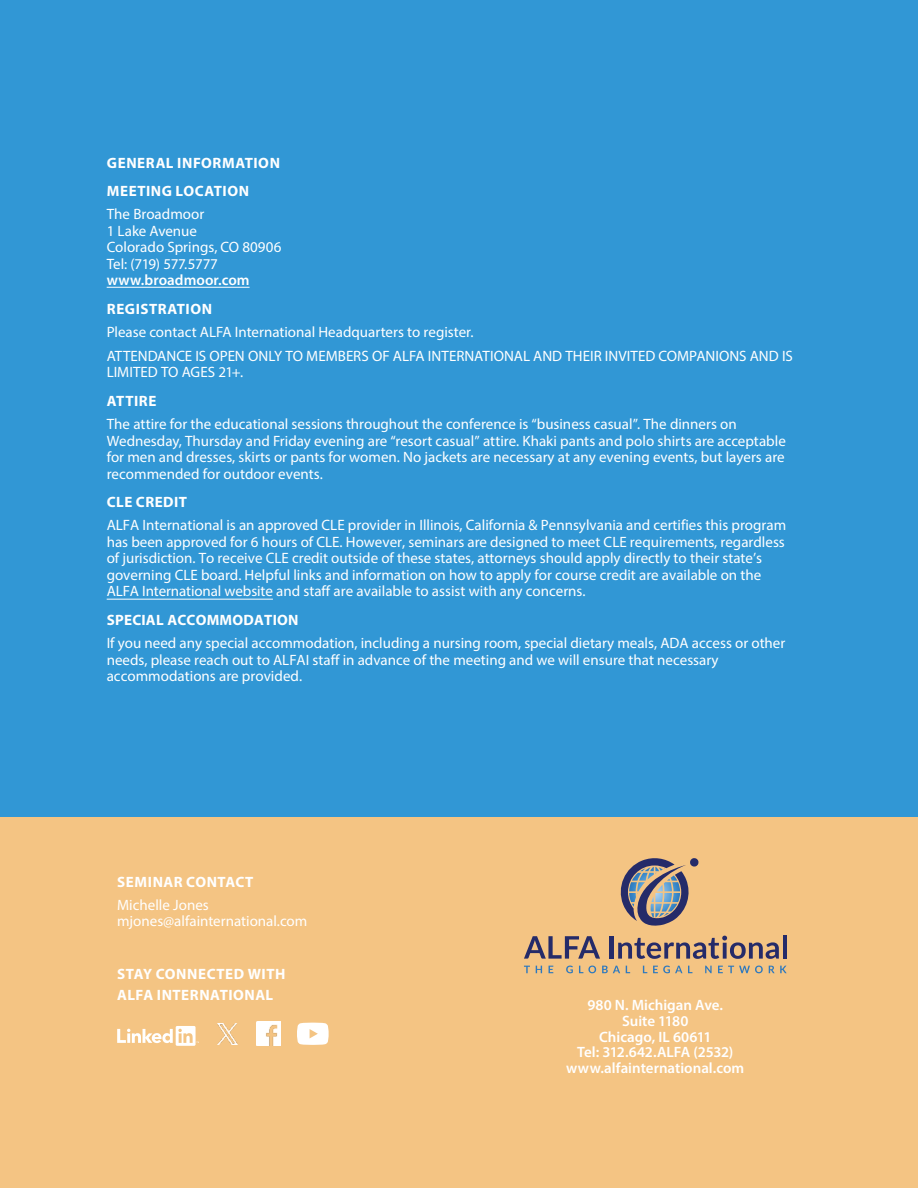
<style>
.page{position:relative;width:918px;height:1188px;background:#fff}
.page>*{position:absolute;margin:0;border:0;box-sizing:border-box;transform-origin:0 0}
.t1{font:15px/16.5px "Myriad Pro";color:#fff}
.t2{font:700 15px/27.8px "Myriad Pro";letter-spacing:.03em;color:#fff}
.t3{font:600 15px/15.8px "Myriad Pro";color:#fff;text-align:center}
</style>
<div class="page">
<div style="left:0;top:0;width:918px;height:818px;background:#3197d5"></div>
<div style="left:0;top:818px;width:918px;height:370px;background:#f4c483"></div>
<hr style="left:107px;top:599px;width:166px;height:1px;background:#fff">
<hr style="left:107px;top:287px;width:143px;height:1px;background:#fff">
<svg style="left:117px;top:1026px;width:82px;height:20px"></svg>
<img style="left:218px;top:1024px;width:20px;height:20px">
<img style="left:256px;top:1021px;width:25px;height:25px">
<svg style="left:297px;top:1023px;width:32px;height:22px"></svg>
<svg style="left:620px;top:858px;width:79px;height:68px"></svg>
<svg style="left:524px;top:936px;width:76px;height:23px"></svg>
<hr style="left:610px;top:936px;width:4px;height:23px;background:#252b69">
<svg style="left:618px;top:936px;width:161px;height:23px"></svg>
<hr style="left:783px;top:936px;width:4px;height:23px;background:#252b69">
<svg style="left:524px;top:966px;width:6px;height:7px"></svg>
<svg style="left:536px;top:966px;width:6px;height:7px"></svg>
<svg style="left:549px;top:966px;width:4px;height:7px"></svg>
<svg style="left:566px;top:966px;width:7px;height:7px"></svg>
<svg style="left:579px;top:966px;width:17px;height:7px"></svg>
<svg style="left:602px;top:966px;width:18px;height:7px"></svg>
<svg style="left:626px;top:966px;width:4px;height:7px"></svg>
<svg style="left:643px;top:966px;width:4px;height:7px"></svg>
<svg style="left:653px;top:966px;width:29px;height:7px"></svg>
<svg style="left:688px;top:966px;width:4px;height:7px"></svg>
<svg style="left:705px;top:966px;width:7px;height:7px"></svg>
<svg style="left:718px;top:966px;width:45px;height:7px"></svg>
<svg style="left:769px;top:966px;width:18px;height:7px"></svg>
<p class="t2" style="left:107px;top:149px;width:175px">GENERAL INFORMATION<br>MEETING LOCATION</p>
<p class="t1" style="left:107px;top:206px;width:176px">The Broadmoor<br>1 Lake Avenue<br>Colorado Springs, CO 80906<br>Tel: (719) 577.5777</p>
<p class="t3" style="left:107px;top:272px;width:144px">www.broadmoor.com</p>
<p class="t2" style="left:107px;top:294px;width:107px">REGISTRATION</p>
<p class="t1" style="left:107px;top:320px;width:688px;line-height:24px">Please contact ALFA International Headquarters to register.<br>ATTENDANCE IS OPEN ONLY TO MEMBERS OF ALFA INTERNATIONAL AND THEIR INVITED COMPANIONS AND IS</p>
<p class="t1" style="left:107px;top:364px;width:138px">LIMITED TO AGES 21+.</p>
<p class="t2" style="left:107px;top:386px;width:51px">ATTIRE</p>
<p class="t1" style="left:107px;top:416px;width:681px">The attire for the educational sessions throughout the conference is “business casual”. The dinners on Wednesday, Thursday and Friday evening are “resort casual” attire. Khaki pants and polo shirts are acceptable for men and dresses, skirts or pants for women. No jackets are necessary at any evening events, but layers are recommended for outdoor events.</p>
<p class="t2" style="left:107px;top:488px;width:82px">CLE CREDIT</p>
<p class="t1" style="left:107px;top:517px;width:681px">ALFA International is an approved CLE provider in Illinois, California &amp; Pennsylvania and certifies this program has been approved for 6 hours of CLE. However, seminars are designed to meet CLE requirements, regardless of jurisdiction. To receive CLE credit outside of these states, attorneys should apply directly to their state’s governing CLE board. Helpful links and information on how to apply for course credit are available on the ALFA International website and staff are available to assist with any concerns.</p>
<p class="t2" style="left:107px;top:605px;width:193px">SPECIAL ACCOMMODATION</p>
<p class="t1" style="left:107px;top:635px;width:680px">If you need any special accommodation, including a nursing room, special dietary meals, ADA access or other needs, please reach out to ALFAI staff in advance of the meeting and we will ensure that necessary accommodations are provided.</p>
<p class="t2" style="left:117px;top:867px;width:138px">SEMINAR CONTACT</p>
<p class="t1" style="left:117px;top:896px;width:192px">Michelle Jones mjones@alfainternational.com</p>
<p class="t2" style="left:117px;top:963px;width:170px;line-height:21px">STAY CONNECTED WITH<br>ALFA INTERNATIONAL</p>
<p class="t3" style="left:566px;top:997px;width:179px">980 N. Michigan Ave.<br>Suite 1180<br>Chicago, IL 60611<br>Tel: 312.642.ALFA (2532) www.alfainternational.com</p>
</div>
